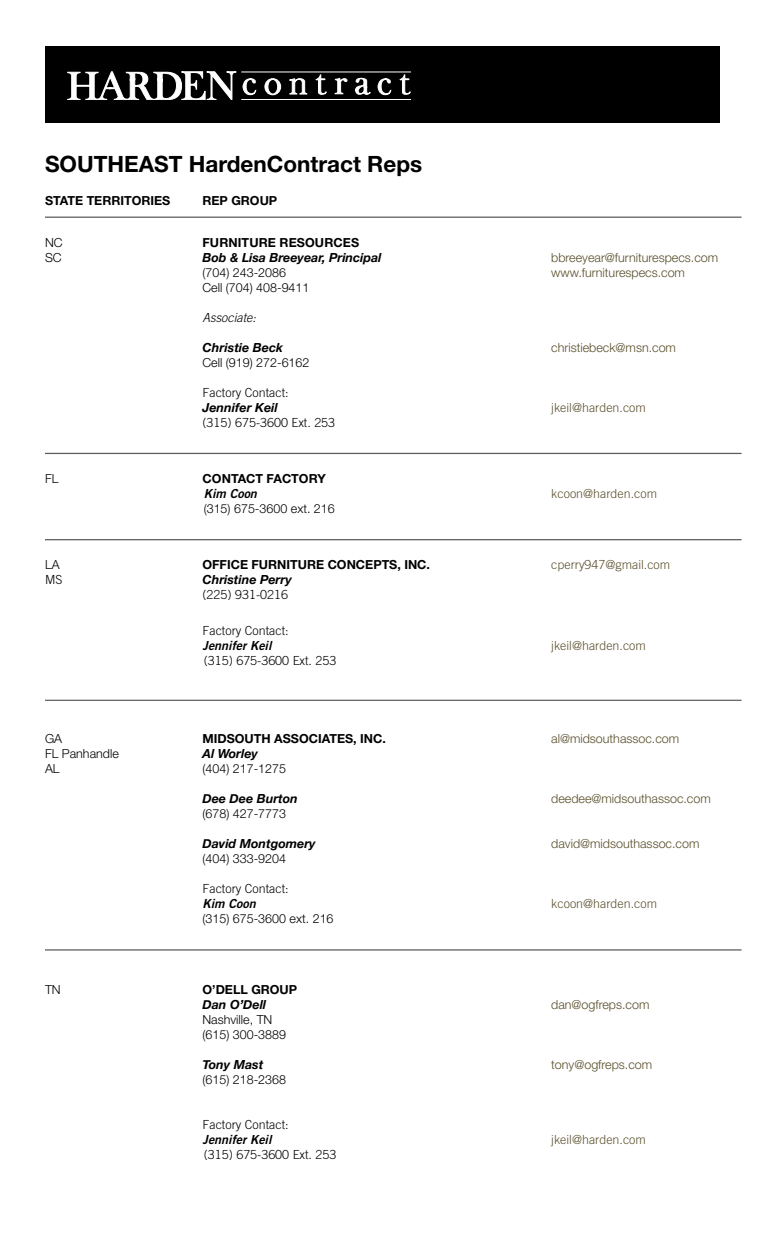
<style>
.page{position:relative;width:765px;height:1260px;background:#fff}
.page>*{position:absolute;margin:0;border:0;box-sizing:border-box;transform-origin:0 0}
.t1{font:700 22.5px "Helvetica Neue LT Std";color:#000}
.t2{font:300 12.5px/15px "Helvetica Neue LT Std";color:#000}
.t3{font:300 12.5px "Helvetica Neue LT Std";color:#594e2b}
.t4{font:300 12.5px "Trade Gothic LT";color:#000}
.t5{font:700 12.5px "Helvetica Neue LT Std";color:#000}
.t6{font:italic 700 12.5px "Helvetica Neue";color:#000}
.t7{font:300 12.5px "Trade Gothic LT";color:#594e2b}
.t8{font:italic 12.5px "Trade Gothic LT Bold Two";color:#000}
.t9{font:italic 300 12.5px "Trade Gothic LT";color:#000}
</style>
<div class="page">
<hr style="left:45px;top:217px;width:697px;height:1px;background:#5a5b5d">
<hr style="left:45px;top:453px;width:697px;height:1px;background:#5a5b5d">
<hr style="left:45px;top:539px;width:697px;height:1px;background:#5a5b5d">
<hr style="left:45px;top:949px;width:697px;height:2px;background:#5a5b5d">
<div style="left:45px;top:46px;width:675px;height:76px;background:#000"></div>
<svg style="left:243px;top:78px;width:14px;height:17px"></svg>
<svg style="left:264px;top:78px;width:17px;height:17px"></svg>
<svg style="left:289px;top:78px;width:18px;height:17px"></svg>
<svg style="left:316px;top:74px;width:10px;height:21px"></svg>
<svg style="left:335px;top:78px;width:13px;height:16px"></svg>
<svg style="left:354px;top:78px;width:17px;height:17px"></svg>
<svg style="left:378px;top:78px;width:14px;height:17px"></svg>
<svg style="left:400px;top:74px;width:10px;height:21px"></svg>
<hr style="left:241px;top:72px;width:170px;height:1px;background:#fff">
<hr style="left:241px;top:99px;width:170px;height:1px;background:#fff">
<svg style="left:68px;top:71px;width:168px;height:29px"></svg>
<hr style="left:45px;top:700px;width:697px;height:1px;background:#5f6062">
<h1 class="t1" style="left:45px;top:150px;width:379px">SOUTHEAST HardenContract Reps</h1>
<p class="t5" style="left:45px;top:193px;width:127px">STATE TERRITORIES</p>
<p class="t5" style="left:202px;top:193px;width:76px">REP GROUP</p>
<p class="t2" style="left:45px;top:234px;width:19px">NC</p>
<p class="t5" style="left:202px;top:234px;width:158px">FURNITURE RESOURCES</p>
<p class="t2" style="left:45px;top:249px;width:18px">SC</p>
<p class="t6" style="left:202px;top:249px;width:180px">Bob &amp; Lisa Breeyear, Principal</p>
<p class="t3" style="left:551px;top:249px;width:168px">bbreeyear@furniturespecs.com</p>
<p class="t2" style="left:202px;top:264px;width:85px">(704) 243-2086</p>
<p class="t3" style="left:551px;top:264px;width:135px">www.furniturespecs.com</p>
<p class="t2" style="left:202px;top:279px;width:109px">Cell (704) 408-9411</p>
<p class="t9" style="left:202px;top:310px;width:55px">Associate:</p>
<p class="t6" style="left:202px;top:339px;width:82px">Christie Beck</p>
<p class="t3" style="left:551px;top:339px;width:126px">christiebeck@msn.com</p>
<p class="t2" style="left:202px;top:354px;width:109px">Cell (919) 272-6162</p>
<p class="t4" style="left:202px;top:385px;width:88px">Factory Contact:</p>
<p class="t6" style="left:202px;top:399px;width:77px">Jennifer Keil</p>
<p class="t7" style="left:551px;top:400px;width:96px">jkeil@harden.com</p>
<p class="t4" style="left:202px;top:415px;width:134px">(315) 675-3600 Ext. 253</p>
<p class="t2" style="left:45px;top:471px;width:15px">FL</p>
<p class="t5" style="left:202px;top:471px;width:125px">CONTACT FACTORY</p>
<p class="t8" style="left:204px;top:486px;width:55px">Kim Coon</p>
<p class="t7" style="left:551px;top:486px;width:107px">kcoon@harden.com</p>
<p class="t2" style="left:204px;top:501px;width:133px">(315) 675-3600 ext. 216</p>
<p class="t2" style="left:45px;top:557px;width:16px">LA</p>
<p class="t5" style="left:202px;top:557px;width:229px">OFFICE FURNITURE CONCEPTS, INC.</p>
<p class="t7" style="left:551px;top:557px;width:121px">cperry947@gmail.com</p>
<p class="t4" style="left:45px;top:572px;width:19px">MS</p>
<p class="t6" style="left:202px;top:572px;width:91px">Christine Perry</p>
<p class="t4" style="left:202px;top:587px;width:87px">(225) 931-0216</p>
<p class="t4" style="left:203px;top:623px;width:88px">Factory Contact:</p>
<p class="t8" style="left:203px;top:638px;width:71px">Jennifer Keil</p>
<p class="t7" style="left:551px;top:638px;width:96px">jkeil@harden.com</p>
<p class="t4" style="left:204px;top:653px;width:134px">(315) 675-3600 Ext. 253</p>
<p class="t2" style="left:45px;top:731px;width:19px">GA</p>
<p class="t5" style="left:203px;top:731px;width:185px">MIDSOUTH ASSOCIATES, INC.</p>
<p class="t3" style="left:551px;top:731px;width:130px">al@midsouthassoc.com</p>
<p class="t2" style="left:45px;top:746px;width:75px">FL Panhandle</p>
<p class="t6" style="left:203px;top:746px;width:57px">Al Worley</p>
<p class="t2" style="left:45px;top:761px;width:16px">AL</p>
<p class="t2" style="left:203px;top:761px;width:85px">(404) 217-1275</p>
<p class="t6" style="left:203px;top:791px;width:97px">Dee Dee Burton</p>
<p class="t3" style="left:551px;top:791px;width:161px">deedee@midsouthassoc.com</p>
<p class="t2" style="left:203px;top:806px;width:85px">(678) 427-7773</p>
<p class="t6" style="left:203px;top:836px;width:115px">David Montgomery</p>
<p class="t3" style="left:551px;top:836px;width:150px">david@midsouthassoc.com</p>
<p class="t2" style="left:203px;top:851px;width:85px">(404) 333-9204</p>
<p class="t4" style="left:203px;top:881px;width:88px">Factory Contact:</p>
<p class="t8" style="left:203px;top:896px;width:55px">Kim Coon</p>
<p class="t7" style="left:551px;top:896px;width:107px">kcoon@harden.com</p>
<p class="t2" style="left:203px;top:911px;width:133px">(315) 675-3600 ext. 216</p>
<p class="t2" style="left:45px;top:982px;width:17px">TN</p>
<p class="t5" style="left:203px;top:982px;width:96px">O’DELL GROUP</p>
<p class="t6" style="left:203px;top:997px;width:65px">Dan O’Dell</p>
<p class="t3" style="left:551px;top:997px;width:100px">dan@ogfreps.com</p>
<p class="t2" style="left:203px;top:1012px;width:85px">Nashville, TN (615) 300-3889</p>
<p class="t6" style="left:203px;top:1057px;width:62px">Tony Mast</p>
<p class="t3" style="left:551px;top:1057px;width:102px">tony@ogfreps.com</p>
<p class="t2" style="left:203px;top:1072px;width:85px">(615) 218-2368</p>
<p class="t4" style="left:203px;top:1117px;width:88px">Factory Contact:</p>
<p class="t8" style="left:203px;top:1132px;width:71px">Jennifer Keil</p>
<p class="t7" style="left:551px;top:1132px;width:96px">jkeil@harden.com</p>
<p class="t4" style="left:204px;top:1147px;width:134px">(315) 675-3600 Ext. 253</p>
</div>
